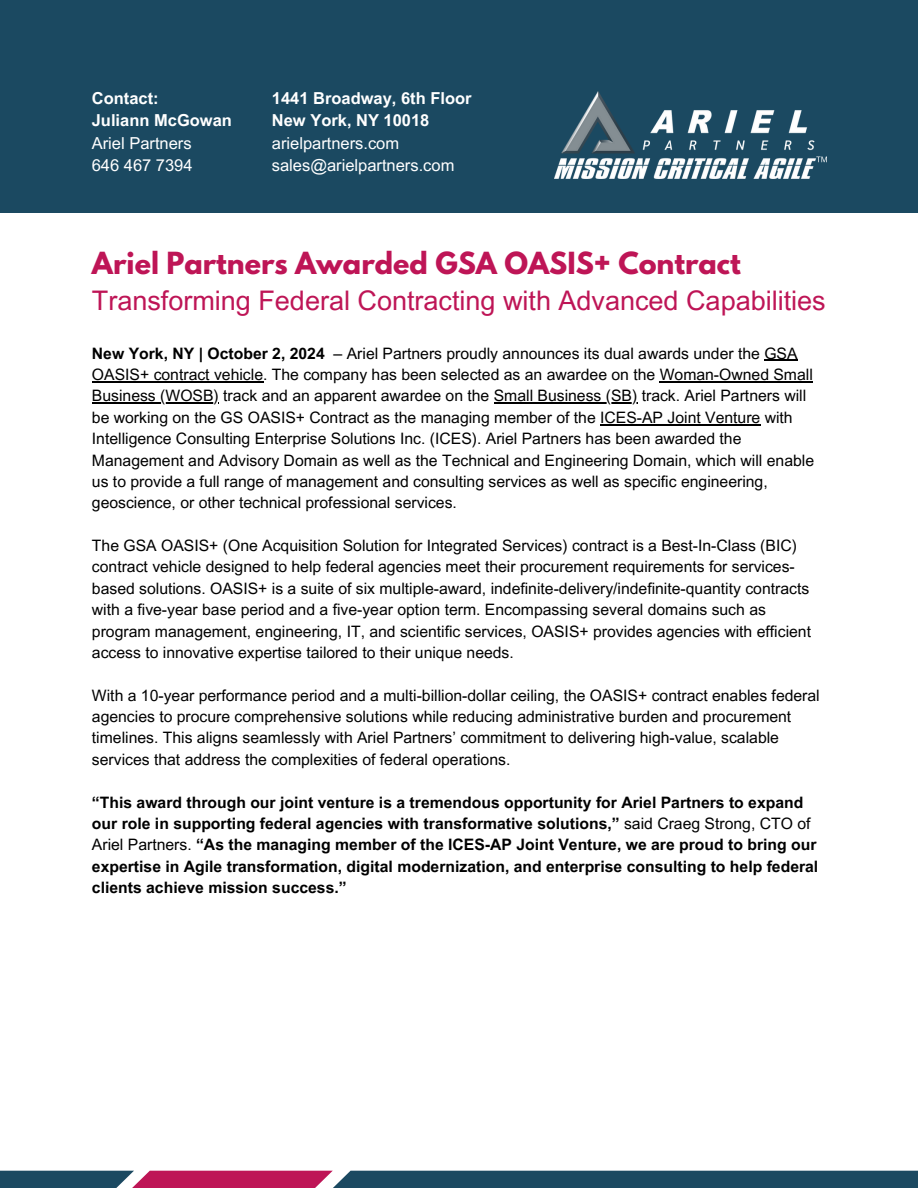
<style>
.page{position:relative;width:918px;height:1188px;background:#fff}
.page>*{position:absolute;margin:0;border:0;box-sizing:border-box;transform-origin:0 0}
.t1{font:27px/36px "Arial MT Pro";color:#be1556}
.t2{font:16.5px "Arial MT Pro";color:#fff}
.t3{font:700 16.5px "Arial MT Pro";color:#fff}
.t4{font:15.75px/21.3px "Arial MT Pro";color:#000}
.t5{font:700 15.75px/21.3px "Arial MT Pro";color:#000}
.s1{font-family:"League Spartan";font-weight:700}
.s2{font-weight:700}
.s3{font-weight:400}
</style>
<div class="page">
<div style="left:110px;top:1171px;width:223px;height:17px;background:#be1556"></div>
<div style="left:311px;top:1171px;width:607px;height:17px;background:#1b4961"></div>
<div style="left:0;top:1171px;width:134px;height:17px;background:#1b4961"></div>
<div style="left:0;top:0;width:918px;height:213px;background:#1b4961"></div>
<img style="left:554px;top:92px;width:272px;height:86px">
<hr style="left:764px;top:360px;width:34px;height:1px;background:#000">
<hr style="left:92px;top:381px;width:171px;height:1px;background:#000">
<hr style="left:660px;top:381px;width:153px;height:1px;background:#000">
<hr style="left:92px;top:403px;width:127px;height:1px;background:#000">
<hr style="left:494px;top:403px;width:143px;height:1px;background:#000">
<hr style="left:600px;top:424px;width:160px;height:1px;background:#000">
<p class="t3" style="left:92px;top:92px;width:68px">Contact:</p>
<p class="t3" style="left:92px;top:114px;width:142px">Juliann McGowan</p>
<p class="t2" style="left:92px;top:137px;width:101px">Ariel Partners</p>
<h1 class="t2" style="left:92px;top:159px;width:102px">646 467 7394</h1>
<p class="t3" style="left:272px;top:92px;width:201px">1441 Broadway, 6th Floor</p>
<p class="t3" style="left:272px;top:114px;width:159px">New York, NY 10018</p>
<p class="t2" style="left:272px;top:137px;width:129px">arielpartners.com</p>
<p class="t2" style="left:272px;top:159px;width:184px">sales@arielpartners.com</p>
<p class="t1" style="left:92px;top:250px;width:735px"><span class="s1">Ariel Partners Awarded GSA OASIS+ Contract<br></span>Transforming Federal Contracting with Advanced Capabilities</p>
<p class="t4" style="left:92px;top:344px;width:722px"><span class="s2">New York, NY | October 2, 2024</span> – Ariel Partners proudly announces its dual awards under the GSA<br>OASIS+ contract vehicle. The company has been selected as an awardee on the Woman-Owned Small</p>
<p class="t4" style="left:92px;top:387px;width:716px">Business (WOSB) track and an apparent awardee on the Small Business (SB) track. Ariel Partners will</p>
<p class="t4" style="left:92px;top:409px;width:724px">be working on the GS OASIS+ Contract as the managing member of the ICES-AP Joint Venture with Intelligence Consulting Enterprise Solutions Inc. (ICES). Ariel Partners has been awarded the Management and Advisory Domain as well as the Technical and Engineering Domain, which will enable us to provide a full range of management and consulting services as well as specific engineering, geoscience, or other technical professional services.</p>
<p class="t4" style="left:92px;top:537px;width:721px">The GSA OASIS+ (One Acquisition Solution for Integrated Services) contract is a Best-In-Class (BIC) contract vehicle designed to help federal agencies meet their procurement requirements for services&shy;based solutions. OASIS+ is a suite of six multiple-award, indefinite-delivery/indefinite-quantity contracts with a five-year base period and a five-year option term. Encompassing several domains such as program management, engineering, IT, and scientific services, OASIS+ provides agencies with efficient access to innovative expertise tailored to their unique needs.</p>
<p class="t4" style="left:92px;top:686px;width:729px">With a 10-year performance period and a multi-billion-dollar ceiling, the OASIS+ contract enables federal agencies to procure comprehensive solutions while reducing administrative burden and procurement</p>
<p class="t4" style="left:92px;top:729px;width:689px">timelines. This aligns seamlessly with Ariel Partners’ commitment to delivering high-value, scalable services that address the complexities of federal operations.</p>
<p class="t5" style="left:92px;top:793px;width:720px">“This award through our joint venture is a tremendous opportunity for Ariel Partners to expand our role in supporting federal agencies with transformative solutions,” <span class="s3">said Craeg Strong, CTO of</span></p>
<p class="t5" style="left:92px;top:836px;width:728px;text-align:justify"><span class="s3">Ariel Partners.</span> “As the managing member of the ICES-AP Joint Venture, we are proud to bring our expertise in Agile transformation, digital modernization, and enterprise consulting to help federal clients achieve mission success.”</p>
</div>
